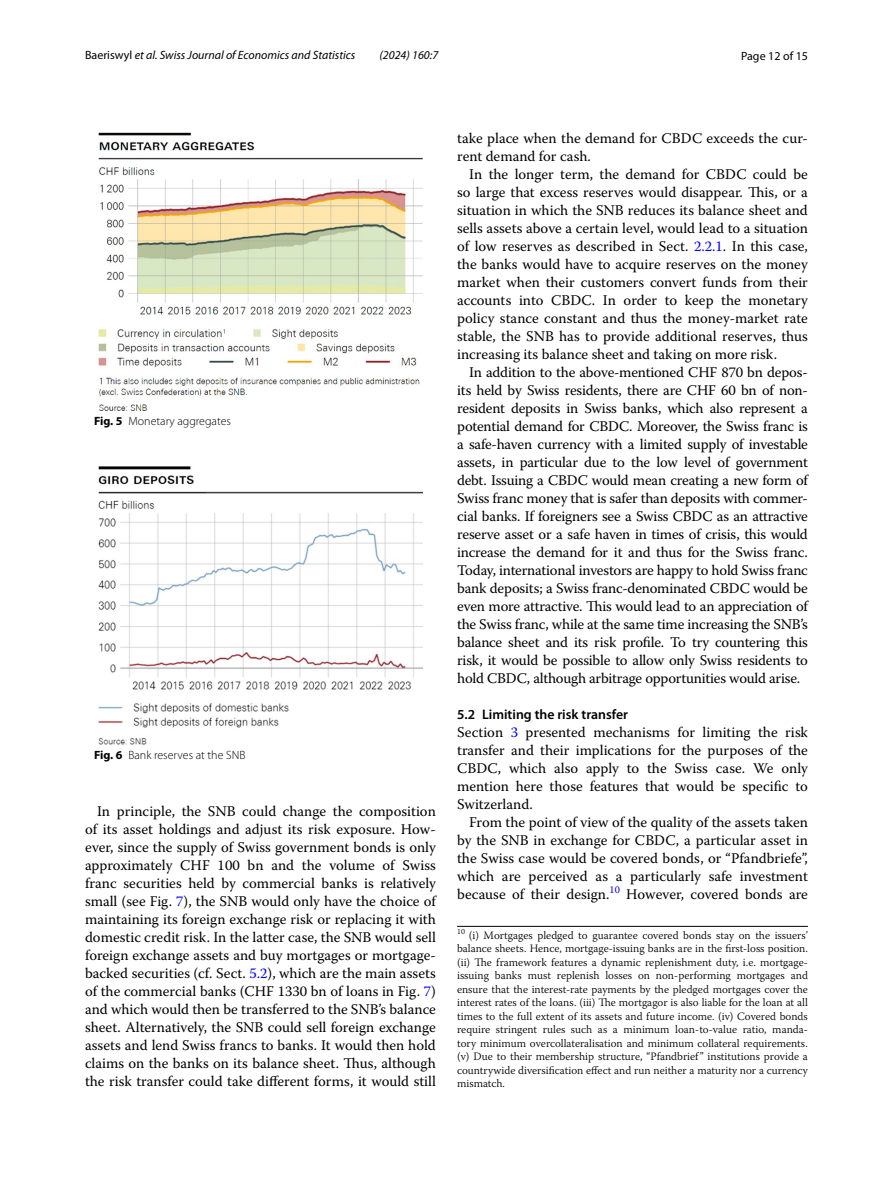
<style>
.page{position:relative;width:893px;height:1187px;background:#fff}
.page>*{position:absolute;margin:0;border:0;box-sizing:border-box;transform-origin:0 0}
.t1{font:14.7px/18px "Warnock Pro";color:#000;text-align:justify}
.t2{font:600 13.8px "Myriad Pro";color:#000}
.t3{font:italic 12px "Myriad Pro";color:#000}
.t4{font:300 12px "Myriad Pro";color:#000}
.t5{font:12px "Myriad Pro";color:#000}
.t6{font:300 11.25px/13.5px "Warnock Pro";color:#000;text-align:justify}
.s1{font-style:normal}
.s2{font-weight:700}
.s3{color:#00f}
</style>
<div class="page">
<img style="left:99px;top:133px;width:323px;height:277px">
<img style="left:99px;top:466px;width:323px;height:278px">
<hr style="left:457px;top:926px;width:351px;height:1px;background:#000">
<p class="t3" style="left:85px;top:48px;width:272px"><span class="s1">Baeriswyl</span> et al. Swiss Journal of Economics and Statistics</p>
<p class="t3" style="left:379px;top:48px;width:60px">(2024) 160:7</p>
<p class="t5" style="left:741px;top:48px;width:68px">Page 12 of 15</p>
<p class="t4" style="left:94px;top:414px;width:138px"><span class="s2">Fig. 5</span> Monetary aggregates</p>
<p class="t4" style="left:94px;top:748px;width:153px"><span class="s2">Fig. 6</span> Bank reserves at the SNB</p>
<p class="t1" style="left:85px;top:801px;width:352px;text-indent:12px">In principle, the SNB could change the composition of its asset holdings and adjust its risk exposure. How&shy;ever, since the supply of Swiss government bonds is only approximately CHF 100 bn and the volume of Swiss franc securities held by commercial banks is relatively small (see Fig. <span class="s3">7</span>), the SNB would only have the choice of maintaining its foreign exchange risk or replacing it with domestic credit risk. In the latter case, the SNB would sell foreign exchange assets and buy mortgages or mortgage&shy;backed securities (cf. Sect. <span class="s3">5.2</span>), which are the main assets of the commercial banks (CHF 1330 bn of loans in Fig. <span class="s3">7</span>) and which would then be transferred to the SNB’s balance sheet. Alternatively, the SNB could sell foreign exchange assets and lend Swiss francs to banks. It would then hold claims on the banks on its balance sheet. Thus, although the risk transfer could take different forms, it would still</p>
<p class="t1" style="left:457px;top:128px;width:352px">take place when the demand for CBDC exceeds the cur&shy;rent demand for cash.</p>
<p class="t1" style="left:457px;top:164px;width:352px;text-indent:12px">In the longer term, the demand for CBDC could be so large that excess reserves would disappear. This, or a situation in which the SNB reduces its balance sheet and sells assets above a certain level, would lead to a situation of low reserves as described in Sect. <span class="s3">2.2.1</span>. In this case, the banks would have to acquire reserves on the money market when their customers convert funds from their accounts into CBDC. In order to keep the monetary policy stance constant and thus the money-market rate stable, the SNB has to provide additional reserves, thus increasing its balance sheet and taking on more risk.</p>
<p class="t1" style="left:457px;top:362px;width:352px;text-indent:12px">In addition to the above-mentioned CHF 870 bn depos&shy;its held by Swiss residents, there are CHF 60 bn of non&shy;resident deposits in Swiss banks, which also represent a potential demand for CBDC. Moreover, the Swiss franc is a safe-haven currency with a limited supply of investable assets, in particular due to the low level of government debt. Issuing a CBDC would mean creating a new form of Swiss franc money that is safer than deposits with commer&shy;cial banks. If foreigners see a Swiss CBDC as an attractive reserve asset or a safe haven in times of crisis, this would increase the demand for it and thus for the Swiss franc.<br>Today, international investors are happy to hold Swiss franc bank deposits; a Swiss franc-denominated CBDC would be even more attractive. This would lead to an appreciation of the Swiss franc, while at the same time increasing the SNB’s balance sheet and its risk profile. To try countering this risk, it would be possible to allow only Swiss residents to hold CBDC, although arbitrage opportunities would arise.</p>
<p class="t2" style="left:457px;top:705px;width:172px">5.2 Limiting the risk transfer</p>
<p class="t1" style="left:457px;top:722px;width:352px">Section <span class="s3">3</span> presented mechanisms for limiting the risk transfer and their implications for the purposes of the CBDC, which also apply to the Swiss case. We only mention here those features that would be specific to Switzerland.</p>
<p class="t1" style="left:457px;top:812px;width:352px;text-indent:12px">From the point of view of the quality of the assets taken by the SNB in exchange for CBDC, a particular asset in the Swiss case would be covered bonds, or “Pfandbriefe”, which are perceived as a particularly safe investment because of their design.<sup>10</sup> However, covered bonds are</p>
<p class="t6" style="left:457px;top:927px;width:352px"><sup>10</sup> (i) Mortgages pledged to guarantee covered bonds stay on the issuers’ balance sheets. Hence, mortgage-issuing banks are in the first-loss position. (ii) The framework features a dynamic replenishment duty, i.e. mortgage&shy;issuing banks must replenish losses on non-performing mortgages and ensure that the interest-rate payments by the pledged mortgages cover the interest rates of the loans. (iii) The mortgagor is also liable for the loan at all times to the full extent of its assets and future income. (iv) Covered bonds require stringent rules such as a minimum loan-to-value ratio, manda&shy;tory minimum overcollateralisation and minimum collateral requirements. (v) Due to their membership structure, “Pfandbrief” institutions provide a countrywide diversification effect and run neither a maturity nor a currency mismatch.</p>
</div>
